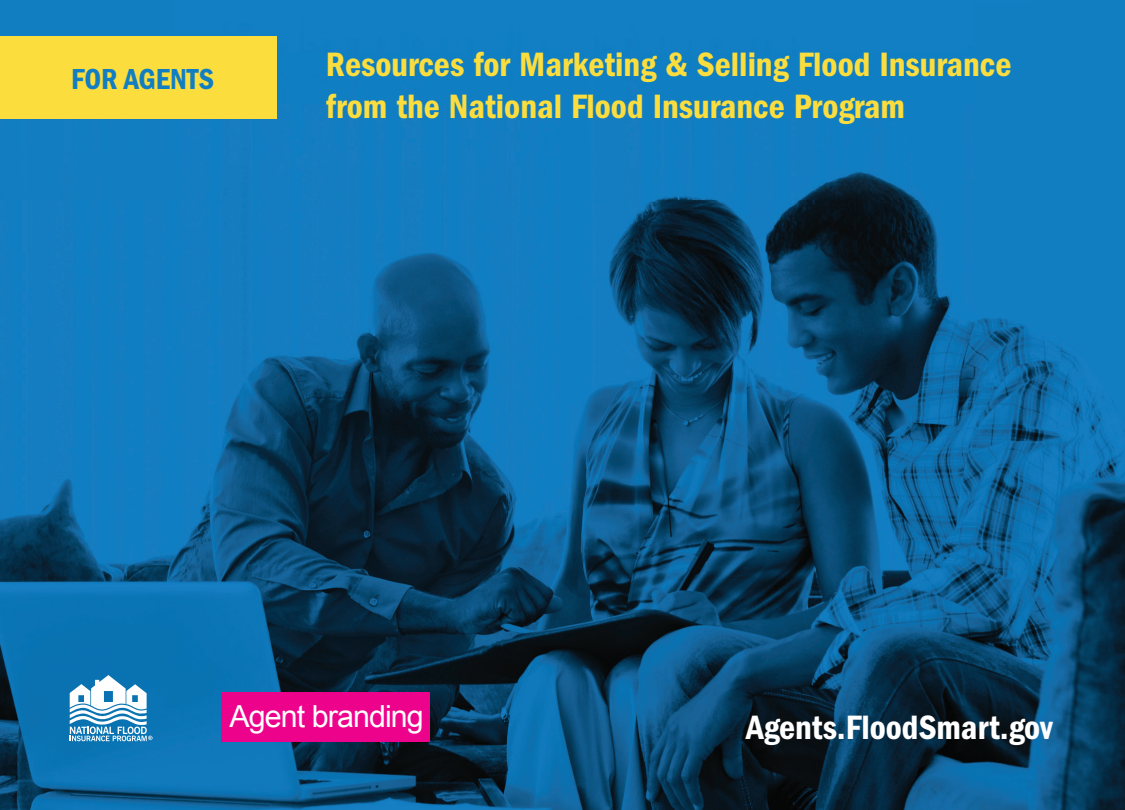
<style>
.page{position:relative;width:1125px;height:810px;background:#fff}
.page>*{position:absolute;margin:0;border:0;box-sizing:border-box;transform-origin:0 0}
.t1{font:35px/42px "ITC Franklin Gothic Std Dm Cd";color:#fcdd3e}
.t2{font:35px "ITC Franklin Gothic Std Dm Cd";color:#fff}
.t3{font:30.5px "Arial";letter-spacing:-.03em;color:#fff}
.t4{font:30px "ITC Franklin Gothic Std Dm Cd";color:#127ec2}
</style>
<div class="page">
<img style="left:0;top:0;width:1125px;height:810px">
<svg style="left:974px;top:0;width:151px;height:484px;background:#1179bb"></svg>
<svg style="left:70px;top:675px;width:83px;height:66px"></svg>
<div style="left:0;top:36px;width:277px;height:82px;background:#fcdd3e"></div>
<div style="left:222px;top:692px;width:208px;height:49px;background:#ed028c"></div>
<p class="t4" style="left:71px;top:62px;width:145px">FOR AGENTS</p>
<p class="t1" style="left:326px;top:44px;width:687px">Resources for Marketing &amp; Selling Flood Insurance from the National Flood Insurance Program</p>
<p class="t3" style="left:229px;top:696px;width:196px">Agent branding</p>
<p class="t2" style="left:746px;top:707px;width:308px">Agents.FloodSmart.gov</p>
</div>
